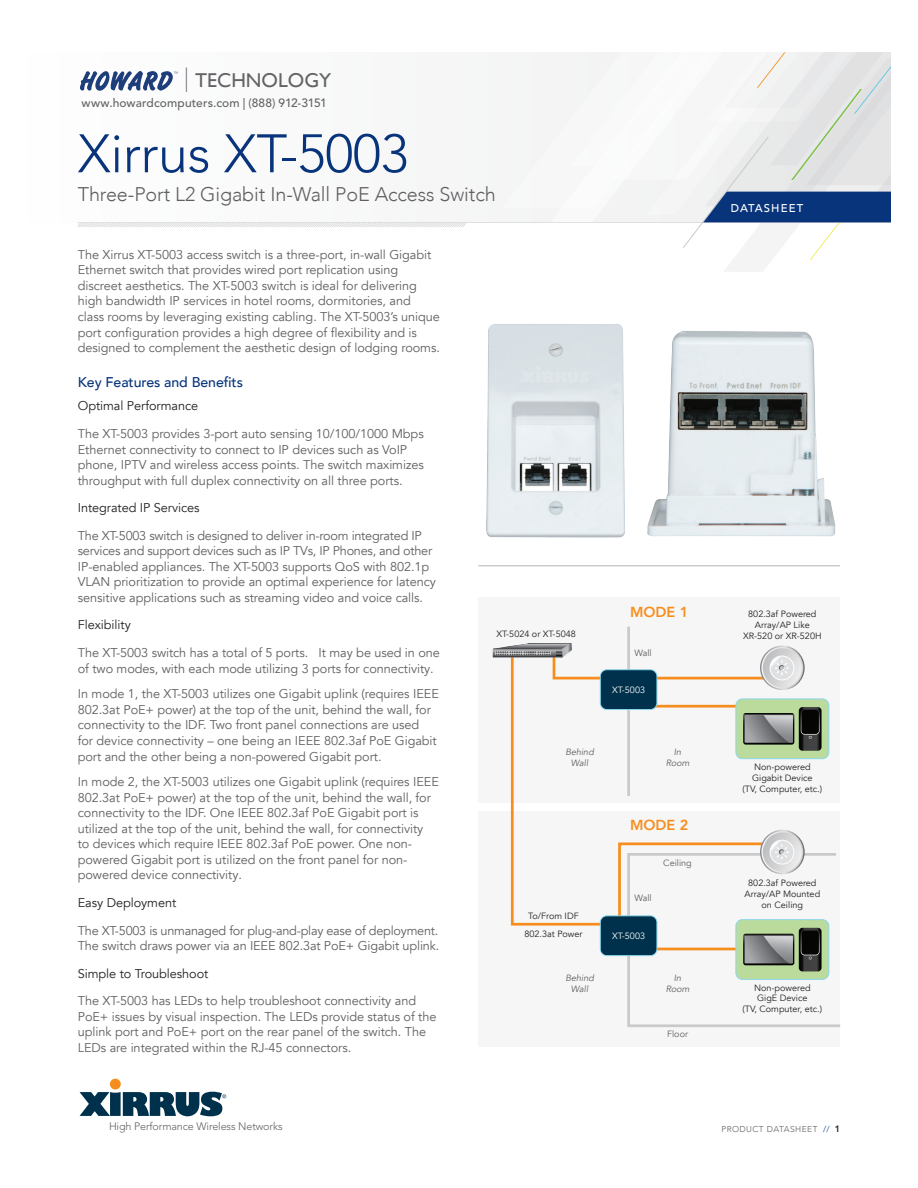
<style>
.page{position:relative;width:918px;height:1188px;background:#fff}
.page>*{position:absolute;margin:0;border:0;box-sizing:border-box;transform-origin:0 0}
.t1{font:300 53.7px "Avenir LT Com";letter-spacing:-.005em;color:#08347b}
.t2{font:20.1px "Gill Sans";color:#636366}
.t3{font:300 19.8px "Avenir LT Com";letter-spacing:-.005em;color:#5f5f62}
.t4{font:800 14.55px "Avenir LT Com";color:#f68e1e}
.t5{font:500 14.1px "Avenir LT Com";letter-spacing:-.005em;color:#08347b}
.t6{font:12.75px/15.6px "Avenir LT Com";letter-spacing:-.005em;color:#5f5f62}
.t7{font:12.75px "Avenir LT Com";letter-spacing:-.005em;color:#231f20}
.t8{font:500 12px "Avenir LT Std";letter-spacing:.01em;color:#636366}
.t9{font:500 11.25px "Avenir LT Com";letter-spacing:.1em;color:#fff}
.t10{font:300 10.8px "Avenir LT Com";letter-spacing:-.01em;color:#5f5f62}
.t11{font:9px/10.9px "Avenir LT Com";color:#231f20;text-align:center}
.t12{font:italic 9px/10.9px "Avenir LT Com";color:#5f5f62;text-align:center}
.t13{font:9px "Avenir LT Com";color:#5f5f62}
.t14{font:9px "Avenir LT Com";color:#fff}
.t15{font:300 8.4px "Avenir LT Com";letter-spacing:.05em;color:#5f5f62}
.s1{color:#08347b}
.s2{font-weight:800;font-size:9.15px;color:#231f20}
</style>
<div class="page">
<div style="left:110px;top:1079px;width:11px;height:11px;background:#f68e1e;border-radius:50%"></div>
<svg style="left:80px;top:1092px;width:146px;height:24px"></svg>
<img style="left:647px;top:331px;width:189px;height:206px">
<img style="left:486px;top:324px;width:139px;height:214px">
<hr style="left:478px;top:565px;width:362px;height:1px;background:#c9cacc">
<div style="left:478px;top:598px;width:362px;height:205px;background:#f6f6f7"></div>
<hr style="left:627px;top:627px;width:3px;height:169px;background:#c9cacc">
<hr style="left:653px;top:677px;width:114px;height:2px;background:#f68e1e">
<svg style="left:760px;top:646px;width:45px;height:44px"></svg>
<svg style="left:761px;top:647px;width:42px;height:42px"></svg>
<div style="left:736px;top:699px;width:93px;height:60px;background:#badb9b;border-radius:7px"></div>
<div style="left:736px;top:699px;width:93px;height:60px;border:1px solid #8cd6ea;border-radius:7px"></div>
<svg style="left:743px;top:707px;width:79px;height:44px"></svg>
<hr style="left:651px;top:705px;width:85px;height:3px;background:#f68e1e">
<div style="left:600px;top:670px;width:57px;height:40px;background:#00314c;border-radius:7px"></div>
<div style="left:600px;top:670px;width:57px;height:40px;border:1px solid #8cd6ea;border-radius:7px"></div>
<div style="left:478px;top:811px;width:362px;height:235px;background:#f6f6f7"></div>
<svg style="left:493px;top:643px;width:117px;height:284px"></svg>
<div style="left:600px;top:916px;width:57px;height:40px;background:#00314c;border-radius:7px"></div>
<div style="left:600px;top:916px;width:57px;height:40px;border:1px solid #8cd6ea;border-radius:7px"></div>
<svg style="left:617px;top:831px;width:223px;height:196px"></svg>
<svg style="left:78px;top:52px;width:813px;height:219px"></svg>
<h2 class="t2" style="left:195px;top:69px;width:138px">TECHNOLOGY</h2>
<p class="t8" style="left:81px;top:96px;width:247px">www.howardcomputers.com | (888) 912-3151</p>
<h1 class="t1" style="left:78px;top:122px;width:332px">Xirrus XT-5003</h1>
<h3 class="t3" style="left:78px;top:182px;width:419px">Three-Port L2 Gigabit In-Wall PoE Access Switch</h3>
<p class="t6" style="left:78px;top:247px;width:364px">The Xirrus XT-5003 access switch is a three-port, in-wall Gigabit Ethernet switch that provides wired port replication using discreet aesthetics. The XT-5003 switch is ideal for delivering high bandwidth IP services in hotel rooms, dormitories, and class rooms by leveraging existing cabling. The XT-5003’s unique port configuration provides a high degree of flexibility and is designed to complement the aesthetic design of lodging rooms.</p>
<p class="t5" style="left:78px;top:374px;width:167px">Key Features and Benefits</p>
<p class="t7" style="left:78px;top:398px;width:122px">Optimal Performance</p>
<p class="t6" style="left:78px;top:426px;width:348px">The XT-5003 provides 3-port auto sensing 10/100/1000 Mbps Ethernet connectivity to connect to IP devices such as VoIP phone, IPTV and wireless access points. The switch maximizes throughput with full duplex connectivity on all three ports.</p>
<p class="t7" style="left:78px;top:500px;width:123px">Integrated IP Services</p>
<p class="t6" style="left:78px;top:528px;width:360px">The XT-5003 switch is designed to deliver in-room integrated IP services and support devices such as IP TVs, IP Phones, and other IP-enabled appliances. The XT-5003 supports QoS with 802.1p VLAN prioritization to provide an optimal experience for latency sensitive applications such as streaming video and voice calls.</p>
<p class="t7" style="left:78px;top:617px;width:54px">Flexibility</p>
<p class="t6" style="left:78px;top:645px;width:364px">The XT-5003 switch has a total of 5 ports. It may be used in one of two modes, with each mode utilizing 3 ports for connectivity.</p>
<p class="t6" style="left:78px;top:686px;width:363px">In mode 1, the XT-5003 utilizes one Gigabit uplink (requires IEEE 802.3at PoE+ power) at the top of the unit, behind the wall, for connectivity to the IDF. Two front panel connections are used<br>for device connectivity – one being an IEEE 802.3af PoE Gigabit port and the other being a non-powered Gigabit port.</p>
<p class="t6" style="left:78px;top:774px;width:363px">In mode 2, the XT-5003 utilizes one Gigabit uplink (requires IEEE 802.3at PoE+ power) at the top of the unit, behind the wall, for connectivity to the IDF. One IEEE 802.3af PoE Gigabit port is utilized at the top of the unit, behind the wall, for connectivity<br>to devices which require IEEE 802.3af PoE power. One non&shy;powered Gigabit port is utilized on the front panel for non&shy;powered device connectivity.</p>
<p class="t7" style="left:78px;top:895px;width:100px">Easy Deployment</p>
<p class="t6" style="left:78px;top:923px;width:363px">The XT-5003 is unmanaged for plug-and-play ease of deployment.<br>The switch draws power via an IEEE 802.3at PoE+ Gigabit uplink.</p>
<p class="t7" style="left:78px;top:966px;width:132px">Simple to Troubleshoot</p>
<p class="t6" style="left:78px;top:993px;width:360px">The XT-5003 has LEDs to help troubleshoot connectivity and PoE+ issues by visual inspection. The LEDs provide status of the uplink port and PoE+ port on the rear panel of the switch. The LEDs are integrated within the RJ-45 connectors.</p>
<p class="t10" style="left:109px;top:1120px;width:175px">High Performance Wireless Networks</p>
<p class="t11" style="left:497px;top:628px;width:81px">XT-5024 or XT-5048</p>
<p class="t4" style="left:630px;top:603px;width:60px">MODE 1</p>
<p class="t13" style="left:634px;top:648px;width:19px">Wall</p>
<p class="t14" style="left:612px;top:685px;width:34px">XT-5003</p>
<p class="t12" style="left:565px;top:747px;width:30px">Behind<br>Wall</p>
<p class="t12" style="left:666px;top:747px;width:25px">In<br>Room</p>
<p class="t4" style="left:630px;top:816px;width:60px">MODE 2</p>
<p class="t11" style="left:524px;top:908px;width:60px;line-height:17.4px">To/From IDF<br>802.3at Power</p>
<p class="t13" style="left:634px;top:892px;width:19px">Wall</p>
<p class="t13" style="left:663px;top:858px;width:30px">Ceiling</p>
<p class="t14" style="left:612px;top:931px;width:34px">XT-5003</p>
<p class="t12" style="left:565px;top:973px;width:30px">Behind<br>Wall</p>
<p class="t12" style="left:666px;top:973px;width:25px">In<br>Room</p>
<p class="t13" style="left:667px;top:1028px;width:22px">Floor</p>
<p class="t9" style="left:731px;top:201px;width:74px">DATASHEET</p>
<p class="t11" style="left:743px;top:609px;width:80px">802.3af Powered<br>Array/AP Like<br>XR-520 or XR-520H</p>
<p class="t11" style="left:743px;top:761px;width:81px">Non-powered<br>Gigabit Device<br>(TV, Computer, etc.)</p>
<p class="t11" style="left:744px;top:878px;width:77px">802.3af Powered<br>Array/AP Mounted on Ceiling</p>
<p class="t11" style="left:743px;top:982px;width:81px">Non-powered<br>GigE Device<br>(TV, Computer, etc.)</p>
<p class="t15" style="left:721px;top:1124px;width:120px">PRODUCT DATASHEET <span class="s1">//</span> <span class="s2">1</span></p>
</div>
